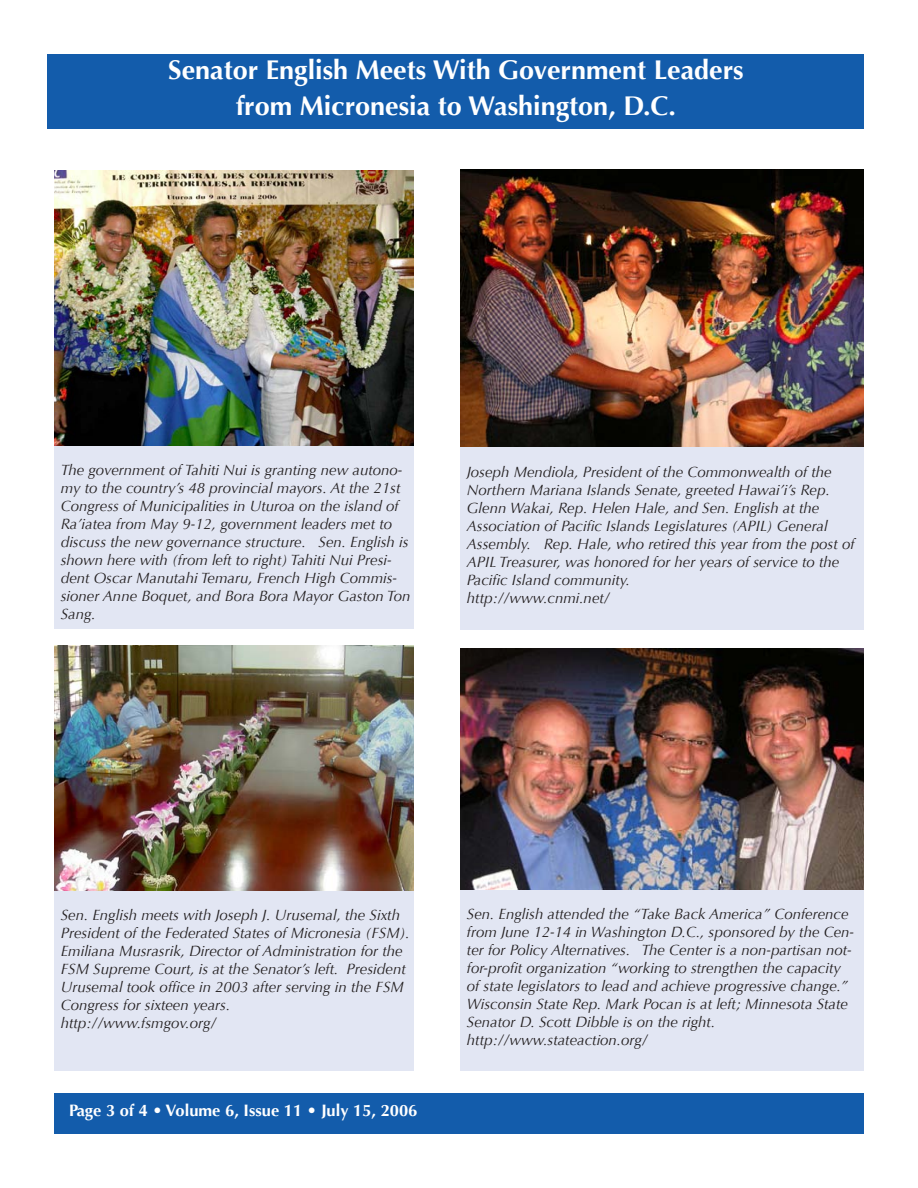
<style>
.page{position:relative;width:918px;height:1188px;background:#fff}
.page>*{position:absolute;margin:0;border:0;box-sizing:border-box;transform-origin:0 0}
.t1{font:700 27px/36px "Optima";color:#fff;text-align:center}
.t2{font:700 16.5px "Optima";color:#fff}
.t3{font:italic 15px/18px "Optima";color:#231f20}
</style>
<div class="page">
<img style="left:460px;top:169px;width:404px;height:279px">
<div style="left:48px;top:54px;width:816px;height:74px;background:#135cab"></div>
<div style="left:460px;top:448px;width:404px;height:182px;background:#e2e6f3"></div>
<img style="left:54px;top:170px;width:360px;height:276px">
<div style="left:54px;top:447px;width:360px;height:182px;background:#e2e6f3"></div>
<img style="left:460px;top:648px;width:404px;height:242px">
<div style="left:460px;top:890px;width:404px;height:181px;background:#e2e6f3"></div>
<div style="left:54px;top:890px;width:360px;height:181px;background:#e2e6f3"></div>
<div style="left:54px;top:1093px;width:810px;height:41px;background:#135cab"></div>
<img style="left:54px;top:646px;width:360px;height:244px">
<h1 class="t1" style="left:168px;top:52px;width:577px">Senator English Meets With Government Leaders from Micronesia to Washington, D.C.</h1>
<p class="t3" style="left:61px;top:461px;width:351px">The government of Tahiti Nui is granting new autono&shy;my to the country’s 48 provincial mayors. At the 21st Congress of Municipalities in Uturoa on the island of Ra’iatea from May 9-12, government leaders met to discuss the new governance structure. Sen. English is shown here with (from left to right) Tahiti Nui Presi&shy;dent Oscar Manutahi Temaru, French High Commis&shy;sioner Anne Boquet, and Bora Bora Mayor Gaston Ton Sang.</p>
<p class="t3" style="left:467px;top:464px;width:389px">Joseph Mendiola, President of the Commonwealth of the Northern Mariana Islands Senate, greeted Hawai’i’s Rep.<br>Glenn Wakai, Rep. Helen Hale, and Sen. English at the Association of Pacific Islands Legislatures (APIL) General Assembly. Rep. Hale, who retired this year from the post of APIL Treasurer, was honored for her years of service to the Pacific Island community.<br>http://www.cnmi.net/</p>
<p class="t3" style="left:61px;top:906px;width:350px">Sen. English meets with Joseph J. Urusemal, the Sixth President of the Federated States of Micronesia (FSM).<br>Emiliana Musrasrik, Director of Administration for the FSM Supreme Court, is at the Senator’s left. President Urusemal took office in 2003 after serving in the FSM Congress for sixteen years.<br>http://www.fsmgov.org/</p>
<p class="t2" style="left:69px;top:1101px;width:350px">Page 3 of 4 • Volume 6, Issue 11 • July 15, 2006</p>
<p class="t3" style="left:467px;top:905px;width:388px">Sen. English attended the “Take Back America” Conference from June 12-14 in Washington D.C., sponsored by the Cen&shy;ter for Policy Alternatives. The Center is a non-partisan not&shy;for-profit organization “working to strengthen the capacity of state legislators to lead and achieve progressive change.” Wisconsin State Rep. Mark Pocan is at left; Minnesota State Senator D. Scott Dibble is on the right. http://www.stateaction.org/</p>
</div>
